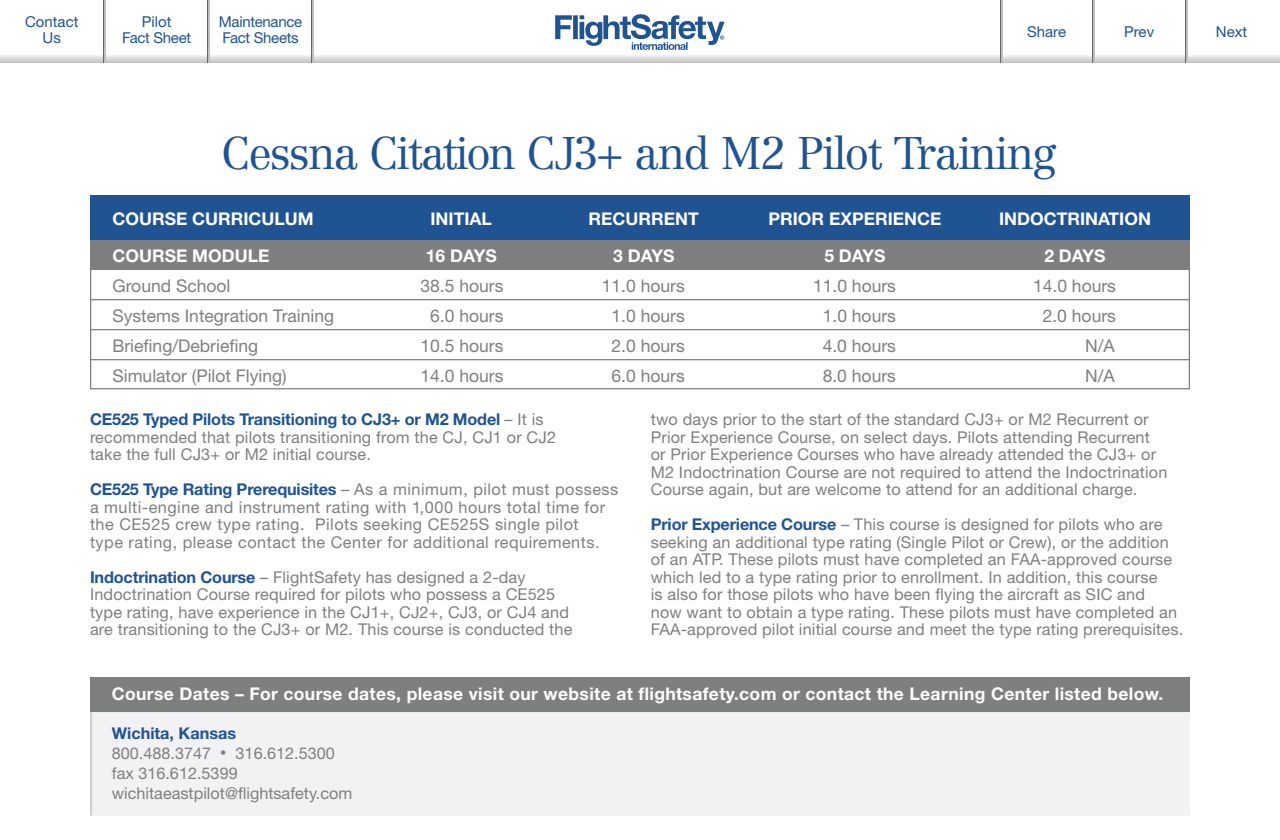
<style>
.page{position:relative;width:1280px;height:840px;background:#fff}
.page>*{position:absolute;margin:0;border:0;box-sizing:border-box;transform-origin:0 0}
.t1{font:300 45px "Centennial";letter-spacing:-.04em;color:#205392}
.t2{font:17.5px "Helvetica Neue";color:#7e7f81}
.t3{font:700 17.5px "Helvetica Neue";letter-spacing:.02em;color:#fff}
.t4{font:700 17.5px "Helvetica Neue";color:#fff}
.t5{font:16.25px/17.5px "Helvetica Neue";letter-spacing:.01em;color:#7e7f81}
.t6{font:16.25px/17.5px "Helvetica Neue";letter-spacing:.03em;color:#7e7f81}
.t7{font:15px/16.2px "Helvetica Neue";letter-spacing:-.02em;color:#205392}
.t8{font:15px/16.2px "Helvetica Neue";color:#205392;text-align:center}
.s1{font-weight:700;color:#205392}
.s2{font-size:12.5px}
</style>
<div class="page">
<svg style="left:555px;top:14px;width:170px;height:36px"></svg>
<svg style="left:0;top:54px;width:1280px;height:8px"></svg>
<hr style="left:104px;top:0;width:1px;height:62px;background:#636363">
<hr style="left:105px;top:0;width:1px;height:62px;background:#bfbfbf">
<hr style="left:207px;top:0;width:2px;height:62px;background:#636363">
<hr style="left:209px;top:0;width:1px;height:62px;background:#bfbfbf">
<hr style="left:311px;top:0;width:1px;height:62px;background:#636363">
<hr style="left:312px;top:0;width:2px;height:62px;background:#bfbfbf">
<hr style="left:1000px;top:0;width:1px;height:62px;background:#636363">
<hr style="left:1001px;top:0;width:1px;height:62px;background:#bfbfbf">
<hr style="left:1092px;top:0;width:2px;height:62px;background:#636363">
<hr style="left:1094px;top:0;width:1px;height:62px;background:#bfbfbf">
<hr style="left:1185px;top:0;width:1px;height:62px;background:#636363">
<hr style="left:1186px;top:0;width:2px;height:62px;background:#bfbfbf">
<div style="left:90px;top:240px;width:1100px;height:30px;background:#7e7f81"></div>
<div style="left:90px;top:195px;width:1100px;height:45px;background:#205392"></div>
<hr style="left:90px;top:299px;width:1100px;height:1px;background:#7e7f81">
<hr style="left:90px;top:329px;width:1100px;height:1px;background:#7e7f81">
<hr style="left:90px;top:359px;width:1100px;height:1px;background:#7e7f81">
<div style="left:90px;top:706px;width:1101px;height:111px;background:#f2f2f5"></div>
<div style="left:90px;top:677px;width:1100px;height:35px;background:#7e7f81"></div>
<p class="t8" style="left:25px;top:13px;width:55px">Contact<br>Us</p>
<p class="t7" style="left:219px;top:13px;width:85px">Maintenance<br>Fact Sheets</p>
<p class="t7" style="left:122px;top:13px;width:70px;text-align:center">Pilot<br>Fact Sheet</p>
<p class="t7" style="left:1027px;top:23px;width:40px">Share</p>
<p class="t7" style="left:1124px;top:23px;width:32px">Prev</p>
<p class="t7" style="left:1216px;top:23px;width:33px">Next</p>
<h1 class="t1" style="left:222px;top:126px;width:836px">Cessna Citation CJ3+ and M2 Pilot Training</h1>
<p class="t4" style="left:113px;top:208px;width:203px">COURSE CURRICULUM</p>
<p class="t4" style="left:430px;top:208px;width:63px">INITIAL</p>
<p class="t4" style="left:589px;top:208px;width:112px">RECURRENT</p>
<p class="t4" style="left:768px;top:208px;width:175px">PRIOR EXPERIENCE</p>
<p class="t4" style="left:999px;top:208px;width:153px">INDOCTRINATION</p>
<p class="t4" style="left:113px;top:244px;width:158px">COURSE MODULE</p>
<p class="t3" style="left:426px;top:244px;width:73px">16 DAYS</p>
<p class="t3" style="left:613px;top:244px;width:63px">3 DAYS</p>
<p class="t3" style="left:824px;top:244px;width:63px">5 DAYS</p>
<p class="t3" style="left:1044px;top:244px;width:63px">2 DAYS</p>
<p class="t2" style="left:113px;top:275px;width:119px">Ground School</p>
<p class="t2" style="left:421px;top:275px;width:85px">38.5 hours</p>
<p class="t2" style="left:602px;top:275px;width:85px">11.0 hours</p>
<p class="t2" style="left:813px;top:275px;width:85px">11.0 hours</p>
<p class="t2" style="left:1033px;top:275px;width:85px">14.0 hours</p>
<p class="t2" style="left:112px;top:305px;width:223px">Systems Integration Training</p>
<p class="t2" style="left:430px;top:305px;width:75px">6.0 hours</p>
<p class="t2" style="left:611px;top:305px;width:75px">1.0 hours</p>
<p class="t2" style="left:823px;top:305px;width:75px">1.0 hours</p>
<p class="t2" style="left:1043px;top:305px;width:75px">2.0 hours</p>
<p class="t2" style="left:112px;top:335px;width:147px">Briefing/Debriefing</p>
<p class="t2" style="left:421px;top:335px;width:85px">10.5 hours</p>
<p class="t2" style="left:611px;top:335px;width:75px">2.0 hours</p>
<p class="t2" style="left:823px;top:335px;width:75px">4.0 hours</p>
<p class="t2" style="left:1085px;top:335px;width:31px">N/A</p>
<p class="t2" style="left:112px;top:365px;width:176px">Simulator (Pilot Flying)</p>
<p class="t2" style="left:421px;top:365px;width:85px">14.0 hours</p>
<p class="t2" style="left:611px;top:365px;width:75px">6.0 hours</p>
<p class="t2" style="left:823px;top:365px;width:75px">8.0 hours</p>
<p class="t2" style="left:1085px;top:365px;width:31px">N/A</p>
<p class="t5" style="left:90px;top:411px;width:468px"><span class="s1">CE525 Typed Pilots Transitioning to CJ3+ or M2 Model</span> – It is recommended that pilots transitioning from the CJ, CJ1 or CJ2 take the full CJ3+ or M2 initial course.</p>
<p class="t6" style="left:90px;top:481px;width:530px"><span class="s1">CE525 Type Rating Prerequisites</span> – As a minimum, pilot must possess a multi-engine and instrument rating with 1,000 hours total time for the CE525 crew type rating. Pilots seeking CE525S single pilot<br>type rating, please contact the Center for additional requirements.</p>
<p class="t5" style="left:90px;top:568px;width:484px"><span class="s1">Indoctrination Course</span> – FlightSafety has designed a 2-day Indoctrination Course required for pilots who possess a CE525 type rating, have experience in the CJ1+, CJ2+, CJ3, or CJ4 and are transitioning to the CJ3+ or M2. This course is conducted the</p>
<p class="t5" style="left:651px;top:411px;width:518px">two days prior to the start of the standard CJ3+ or M2 Recurrent or Prior Experience Course, on select days. Pilots attending Recurrent or Prior Experience Courses who have already attended the CJ3+ or M2 Indoctrination Course are not required to attend the Indoctrination Course again, but are welcome to attend for an additional charge.</p>
<p class="t5" style="left:651px;top:516px;width:534px"><span class="s1">Prior Experience Course</span> – This course is designed for pilots who are seeking an additional type rating (Single Pilot or Crew), or the addition of an ATP. These pilots must have completed an FAA-approved course which led to a type rating prior to enrollment. In addition, this course<br>is also for those pilots who have been flying the aircraft as SIC and<br>now want to obtain a type rating. These pilots must have completed an FAA-approved pilot initial course and meet the type rating prerequisites.</p>
<p class="t3" style="left:112px;top:683px;width:1053px">Course Dates – For course dates, please visit our website at flightsafety.com or contact the Learning Center listed below.</p>
<p class="t5" style="left:112px;top:723px;width:242px;line-height:20px"><span class="s1">Wichita, Kansas<br></span>800.488.3747 <span class="s2">•</span> 316.612.5300 fax 316.612.5399 wichitaeastpilot@flightsafety.com</p>
</div>
